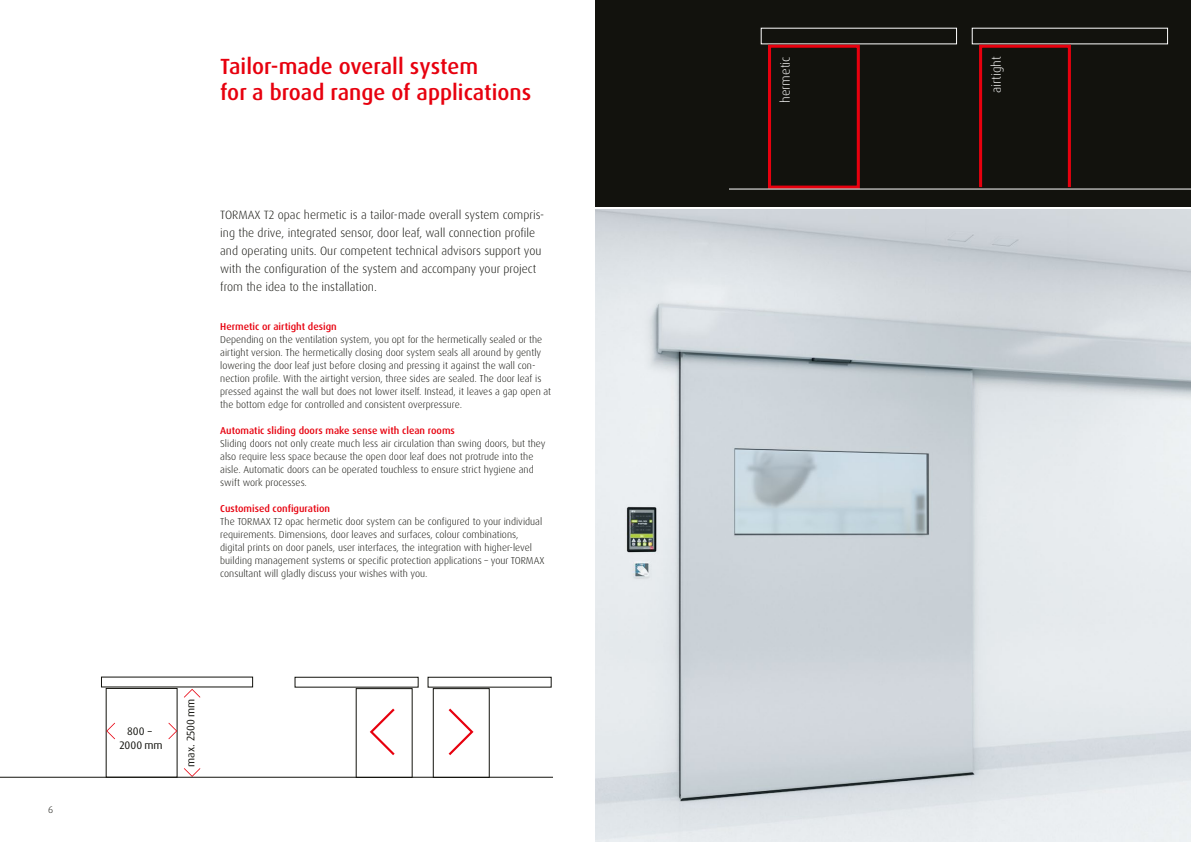
<style>
.page{position:relative;width:1191px;height:842px;background:#fff}
.page>*{position:absolute;margin:0;border:0;box-sizing:border-box;transform-origin:0 0}
.t1{font:500 22px/26px "Dax Pro";color:#e7000e}
.t2{font:300 13px "Dax Pro";color:#fff}
.t3{font:300 12px/18px "Dax Pro";color:#12120d}
.t4{font:10.9px/13.1px "Dax Pro";color:#12120d;text-align:center}
.t5{font:300 10px/13px "Dax Pro";color:#12120d}
.t6{font:500 10px "Dax Pro";color:#e7000e}
</style>
<div class="page">
<img style="left:595px;top:210px;width:596px;height:632px">
<div style="left:595px;top:0;width:596px;height:207px;background:#12120d"></div>
<div style="left:295px;top:677px;width:123px;height:10px;border:1px solid #12120d"></div>
<div style="left:428px;top:677px;width:123px;height:10px;border:1px solid #12120d"></div>
<div style="left:433px;top:688px;width:56px;height:89px;border:1px solid #12120d"></div>
<svg style="left:370px;top:709px;width:24px;height:46px"></svg>
<svg style="left:448px;top:709px;width:25px;height:46px"></svg>
<svg style="left:106px;top:723px;width:9px;height:16px"></svg>
<svg style="left:168px;top:723px;width:9px;height:16px"></svg>
<svg style="left:184px;top:689px;width:16px;height:9px"></svg>
<svg style="left:184px;top:768px;width:16px;height:9px"></svg>
<hr style="left:0;top:777px;width:553px;height:1px;background:#12120d">
<div style="left:768px;top:45px;width:92px;height:144px;border:3px solid #e7000e"></div>
<div style="left:979px;top:45px;width:92px;height:144px;border:3px solid #e7000e"></div>
<hr style="left:729px;top:189px;width:462px;height:1px;background:#fff">
<p class="t5" style="left:48px;top:803px;width:7px">6</p>
<h1 class="t1" style="left:220px;top:53px;width:312px">Tailor-made overall system<br>for a broad range of applications</h1>
<p class="t3" style="left:220px;top:206px;width:325px">TORMAX T2 opac hermetic is a tailor-made overall system compris&shy;ing the drive, integrated sensor, door leaf, wall connection profile and operating units. Our competent technical advisors support you with the configuration of the system and accompany your project from the idea to the installation.</p>
<p class="t6" style="left:220px;top:320px;width:118px">Hermetic or airtight design</p>
<p class="t5" style="left:220px;top:333px;width:332px">Depending on the ventilation system, you opt for the hermetically sealed or the airtight version. The hermetically closing door system seals all around by gently lowering the door leaf just before closing and pressing it against the wall con&shy;nection profile. With the airtight version, three sides are sealed. The door leaf is pressed against the wall but does not lower itself. Instead, it leaves a gap open at the bottom edge for controlled and consistent overpressure.</p>
<p class="t6" style="left:220px;top:424px;width:236px">Automatic sliding doors make sense with clean rooms</p>
<p class="t5" style="left:220px;top:437px;width:327px">Sliding doors not only create much less air circulation than swing doors, but they also require less space because the open door leaf does not protrude into the aisle. Automatic doors can be operated touchless to ensure strict hygiene and swift work processes.</p>
<p class="t6" style="left:220px;top:502px;width:111px">Customised configuration</p>
<p class="t5" style="left:220px;top:515px;width:326px">The TORMAX T2 opac hermetic door system can be configured to your individual requirements. Dimensions, door leaves and surfaces, colour combinations, digital prints on door panels, user interfaces, the integration with higher-level building management systems or specific protection applications – your TORMAX consultant will gladly discuss your wishes with you.</p>
<p class="t4" style="left:119px;top:725px;width:45px">800 –<br>2000 mm</p>
<p class="t4" style="left:184px;top:767px;width:70px;rotate:-90deg">max. 2500 mm</p>
<h2 class="t2" style="left:777px;top:103px;width:48px;rotate:-90deg">hermetic</h2>
<h2 class="t2" style="left:988px;top:93px;width:38px;rotate:-90deg">airtight</h2>
</div>
